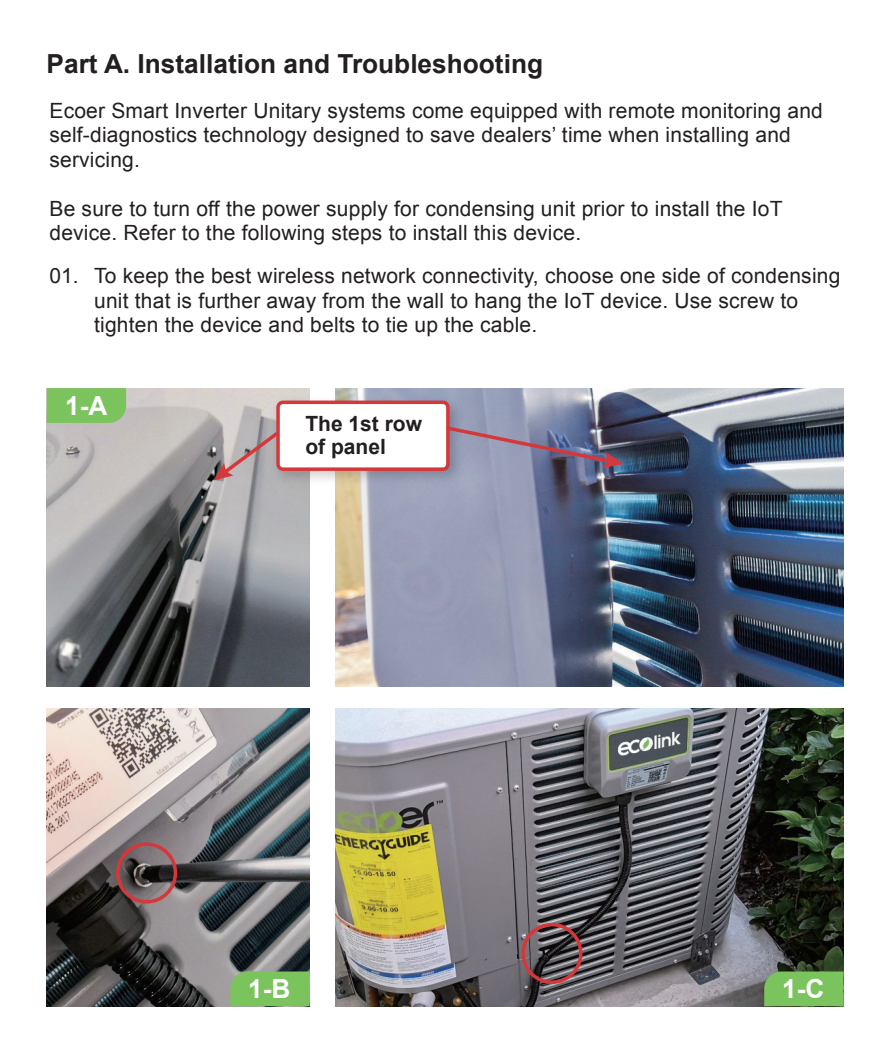
<style>
.page{position:relative;width:893px;height:1042px;background:#fff}
.page>*{position:absolute;margin:0;border:0;box-sizing:border-box;transform-origin:0 0}
.t1{font:700 26.25px "Arial";color:#231f20}
.t2{font:700 26.25px "Arial";color:#fff}
.t3{font:21px/24.5px "Arial";letter-spacing:.01em;color:#231f20}
.t4{font:700 21px/22.4px "Arial";color:#231f20}
</style>
<div class="page">
<img style="left:47px;top:388px;width:263px;height:298px">
<img style="left:47px;top:708px;width:263px;height:298px">
<img style="left:336px;top:388px;width:508px;height:298px">
<img style="left:336px;top:708px;width:508px;height:298px">
<svg style="left:47px;top:388px;width:79px;height:35px;background:#7dc25e"></svg>
<svg style="left:230px;top:971px;width:80px;height:35px;background:#7bc05e"></svg>
<svg style="left:764px;top:971px;width:80px;height:35px;background:#79be5c"></svg>
<img style="left:266px;top:390px;width:204px;height:101px">
<div style="left:278px;top:402px;width:170px;height:67px;background:#fff;border-radius:5px"></div>
<div style="left:276px;top:400px;width:174px;height:71px;border:4px solid #d5383b;border-radius:5px"></div>
<svg style="left:214px;top:428px;width:68px;height:52px;background:#b49d9f"></svg>
<img style="left:443px;top:424px;width:181px;height:44px">
<div style="left:116px;top:842px;width:61px;height:61px;border:4px solid #d5383b;border-radius:50%"></div>
<div style="left:521px;top:923px;width:61px;height:61px;border:4px solid #d5383b;border-radius:50%"></div>
<p class="t1" style="left:47px;top:47px;width:498px">Part A. Installation and Troubleshooting</p>
<p class="t3" style="left:49px;top:98px;width:775px">Ecoer Smart Inverter Unitary systems come equipped with remote monitoring and self-diagnostics technology designed to save dealers’ time when installing and servicing.</p>
<p class="t3" style="left:49px;top:197px;width:735px">Be sure to turn off the power supply for condensing unit prior to install the IoT device. Refer to the following steps to install this device.</p>
<p class="t3" style="left:94px;top:264px;width:748px;text-indent:-45px">01. To keep the best wireless network connectivity, choose one side of condensing unit that is further away from the wall to hang the IoT device. Use screw to tighten the device and belts to tie up the cable.</p>
<p class="t2" style="left:65px;top:388px;width:44px">1-A</p>
<p class="t4" style="left:305px;top:413px;width:118px">The 1st row of panel</p>
<p class="t2" style="left:248px;top:971px;width:44px">1-B</p>
<p class="t2" style="left:782px;top:971px;width:44px">1-C</p>
</div>
